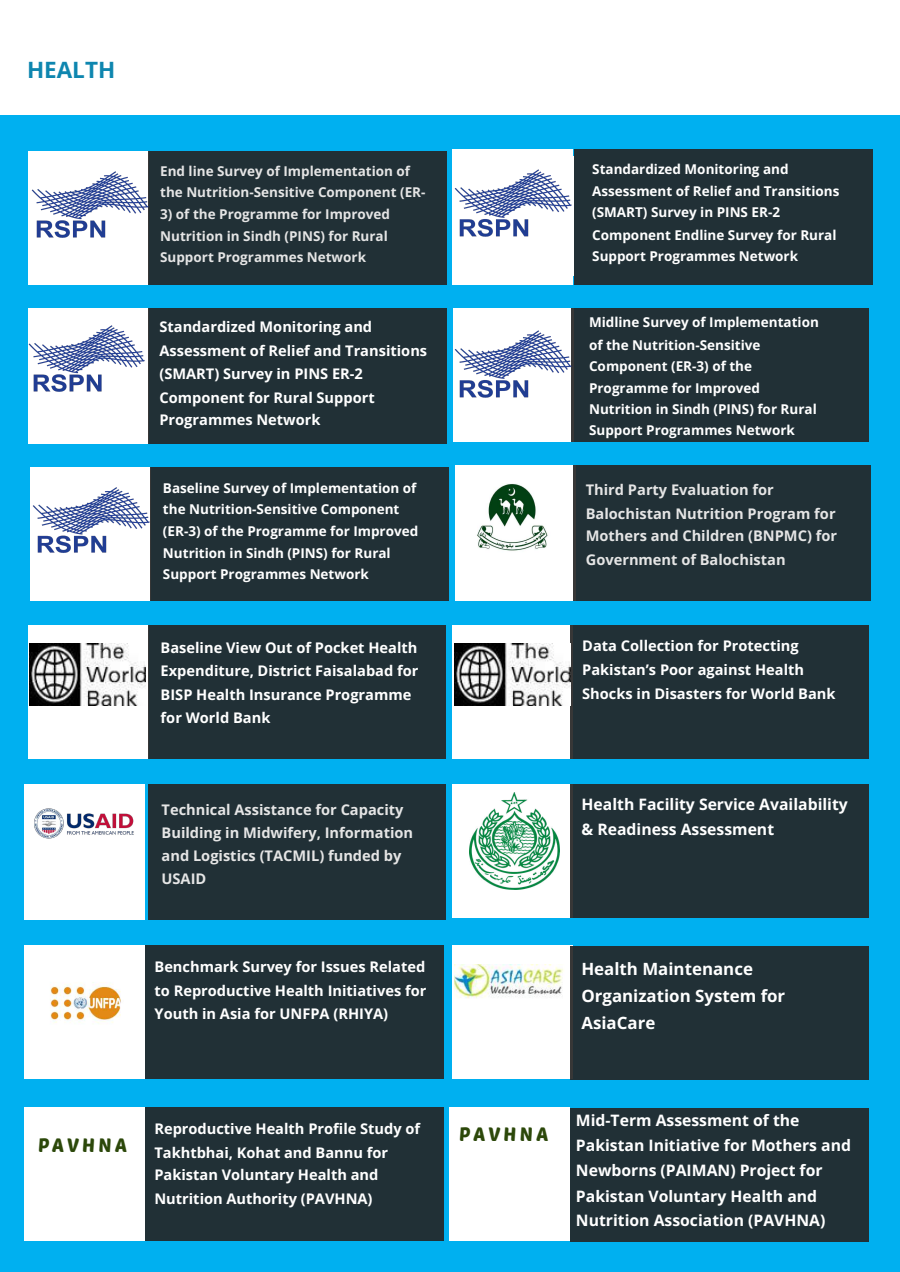
<style>
.page{position:relative;width:900px;height:1272px;background:#fff}
.page>*{position:absolute;margin:0;border:0;box-sizing:border-box;transform-origin:0 0}
.t1{font:700 22.5px "Open Sans";color:#0e86af}
.t2{font:19.1px "Poetsen One";letter-spacing:.175em;color:#2c480a}
.t3{font:700 16.9px/27px "Open Sans";color:#fff}
.t4{font:700 15.75px/25.1px "Open Sans";color:#fff}
.t5{font:700 14.6px/23.6px "Open Sans";color:#fff}
.t6{font:700 14.6px/23.2px "Open Sans";color:#e5e5e5}
.t7{font:700 13.5px/21.6px "Open Sans";color:#fff}
.t8{font:700 13.5px/21.4px "Open Sans";color:#e5e5e5}
</style>
<div class="page">
<div style="left:0;top:115px;width:900px;height:1157px;background:#00b0f0"></div>
<div style="left:28px;top:151px;width:121px;height:134px;background:#fff"></div>
<div style="left:149px;top:151px;width:298px;height:134px;background:#213036"></div>
<div style="left:452px;top:150px;width:121px;height:135px;background:#fff"></div>
<div style="left:575px;top:150px;width:298px;height:135px;background:#213036"></div>
<div style="left:28px;top:308px;width:121px;height:135px;background:#fff"></div>
<div style="left:149px;top:308px;width:298px;height:135px;background:#213036"></div>
<div style="left:453px;top:308px;width:121px;height:134px;background:#fff"></div>
<div style="left:572px;top:308px;width:297px;height:134px;background:#213036"></div>
<div style="left:30px;top:467px;width:121px;height:134px;background:#fff"></div>
<div style="left:151px;top:467px;width:298px;height:134px;background:#213036"></div>
<div style="left:456px;top:466px;width:120px;height:135px;background:#fff"></div>
<div style="left:574px;top:466px;width:297px;height:135px;background:#213036"></div>
<div style="left:28px;top:626px;width:121px;height:133px;background:#fff"></div>
<div style="left:149px;top:626px;width:297px;height:133px;background:#213036"></div>
<div style="left:452px;top:626px;width:121px;height:133px;background:#fff"></div>
<div style="left:570px;top:626px;width:298px;height:133px;background:#213036"></div>
<div style="left:25px;top:784px;width:120px;height:135px;background:#fff"></div>
<div style="left:149px;top:784px;width:297px;height:135px;background:#213036"></div>
<div style="left:452px;top:784px;width:121px;height:134px;background:#fff"></div>
<div style="left:570px;top:784px;width:298px;height:134px;background:#213036"></div>
<div style="left:25px;top:945px;width:120px;height:134px;background:#fff"></div>
<div style="left:145px;top:945px;width:298px;height:134px;background:#213036"></div>
<div style="left:453px;top:156px;width:121px;height:120px;background:#fff"></div>
<div style="left:452px;top:945px;width:121px;height:134px;background:#fff"></div>
<div style="left:570px;top:946px;width:298px;height:134px;background:#213036"></div>
<img style="left:29px;top:644px;width:116px;height:61px">
<img style="left:454px;top:644px;width:116px;height:61px">
<div style="left:25px;top:1107px;width:120px;height:134px;background:#fff"></div>
<div style="left:145px;top:1107px;width:298px;height:134px;background:#213036"></div>
<div style="left:449px;top:1107px;width:120px;height:134px;background:#fff"></div>
<div style="left:570px;top:1108px;width:298px;height:134px;background:#213036"></div>
<img style="left:31px;top:162px;width:118px;height:84px">
<img style="left:454px;top:161px;width:121px;height:84px">
<img style="left:28px;top:316px;width:121px;height:84px">
<img style="left:454px;top:322px;width:120px;height:84px">
<img style="left:32px;top:478px;width:119px;height:83px">
<img style="left:477px;top:484px;width:71px;height:67px">
<img style="left:34px;top:808px;width:100px;height:31px">
<img style="left:50px;top:982px;width:71px;height:41px">
<img style="left:454px;top:964px;width:110px;height:35px">
<img style="left:469px;top:792px;width:90px;height:98px">
<h1 class="t1" style="left:27px;top:54px;width:90px">HEALTH</h1>
<p class="t8" style="left:160px;top:160px;width:267px">End line Survey of Implementation of the Nutrition-Sensitive Component (ER-</p>
<p class="t8" style="left:160px;top:203px;width:231px">3) of the Programme for Improved<br>Nutrition in Sindh (PINS) for Rural<br>Support Programmes Network</p>
<p class="t5" style="left:159px;top:315px;width:269px;line-height:23.4px">Standardized Monitoring and<br>Assessment of Relief and Transitions (SMART) Survey in PINS ER-2<br>Component for Rural Support<br>Programmes Network</p>
<p class="t7" style="left:592px;top:158px;width:249px">Standardized Monitoring and<br>Assessment of Relief and Transitions (SMART) Survey in PINS ER-2<br>Component Endline Survey for Rural<br>Support Programmes Network</p>
<p class="t7" style="left:589px;top:311px;width:231px">Midline Survey of Implementation of the Nutrition-Sensitive<br>Component (ER-3) of the<br>Programme for Improved<br>Nutrition in Sindh (PINS) for Rural<br>Support Programmes Network</p>
<p class="t7" style="left:163px;top:477px;width:257px">Baseline Survey of Implementation of the Nutrition-Sensitive Component (ER-3) of the Programme for Improved Nutrition in Sindh (PINS) for Rural Support Programmes Network</p>
<p class="t6" style="left:586px;top:478px;width:253px">Third Party Evaluation for<br>Balochistan Nutrition Program for<br>Mothers and Children (BNPMC) for<br>Government of Balochistan</p>
<p class="t5" style="left:161px;top:635px;width:259px">Baseline View Out of Pocket Health<br>Expenditure, District Faisalabad for<br>BISP Health Insurance Programme for World Bank</p>
<p class="t6" style="left:162px;top:797px;width:253px">Technical Assistance for Capacity<br>Building in Midwifery, Information and Logistics (TACMIL) funded by<br>USAID</p>
<p class="t5" style="left:155px;top:955px;width:273px;text-align:justify">Benchmark Survey for Issues Related to Reproductive Health Initiatives for Youth in Asia for UNFPA (RHIYA)</p>
<p class="t5" style="left:582px;top:634px;width:255px">Data Collection for Protecting<br>Pakistan’s Poor against Health<br>Shocks in Disasters for World Bank</p>
<p class="t4" style="left:582px;top:792px;width:268px;line-height:24.8px">Health Facility Service Availability &amp; Readiness Assessment</p>
<p class="t3" style="left:581px;top:955px;width:205px">Health Maintenance<br>Organization System for<br>AsiaCare</p>
<h2 class="t2" style="left:38px;top:1133px;width:90px">PAVHNA</h2>
<p class="t5" style="left:154px;top:1117px;width:267px;line-height:23.2px">Reproductive Health Profile Study of<br>Takhtbhai, Kohat and Bannu for<br>Pakistan Voluntary Health and<br>Nutrition Authority (PAVHNA)</p>
<h2 class="t2" style="left:459px;top:1122px;width:90px">PAVHNA</h2>
<p class="t4" style="left:576px;top:1107px;width:277px">Mid-Term Assessment of the<br>Pakistan Initiative for Mothers and<br>Newborns (PAIMAN) Project for<br>Pakistan Voluntary Health and<br>Nutrition Association (PAVHNA)</p>
</div>
